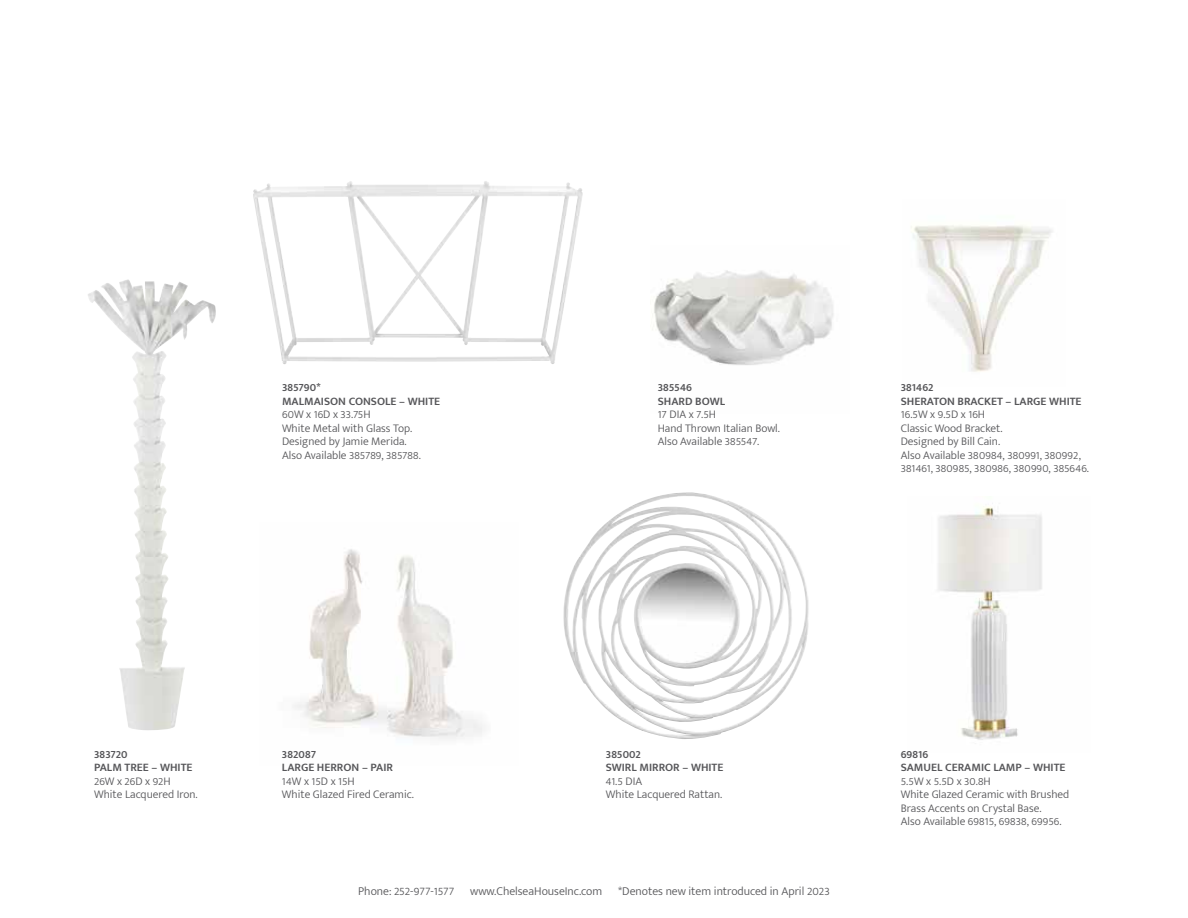
<style>
.page{position:relative;width:1188px;height:918px;background:#fff}
.page>*{position:absolute;margin:0;border:0;box-sizing:border-box;transform-origin:0 0}
.t1{font:300 12px "Mukta Mahee";color:#565659}
.t2{font:300 11.7px/13.5px "Mukta Mahee";color:#565659}
.t3{font:600 11.7px/13.5px "Mukta Mahee";color:#565659}
</style>
<div class="page">
<img style="left:293px;top:549px;width:190px;height:190px">
<img style="left:911px;top:225px;width:142px;height:147px">
<img style="left:253px;top:181px;width:330px;height:183px">
<img style="left:652px;top:270px;width:182px;height:95px">
<img style="left:88px;top:282px;width:58px;height:345px">
<img style="left:563px;top:492px;width:246px;height:247px">
<img style="left:938px;top:506px;width:104px;height:234px">
<p class="t3" style="left:282px;top:380px;width:160px">385790*<br>MALMAISON CONSOLE – WHITE</p>
<p class="t2" style="left:282px;top:407px;width:140px">60W x 16D x 33.75H<br>White Metal with Glass Top.<br>Designed by Jamie Merida.<br>Also Available 385789, 385788.</p>
<p class="t3" style="left:658px;top:380px;width:69px">385546<br>SHARD BOWL</p>
<p class="t2" style="left:658px;top:407px;width:124px">17 DIA x 7.5H<br>Hand Thrown Italian Bowl.<br>Also Available 385547.</p>
<p class="t3" style="left:901px;top:380px;width:182px">381462<br>SHERATON BRACKET – LARGE WHITE</p>
<p class="t2" style="left:901px;top:407px;width:190px">16.5W x 9.5D x 16H<br>Classic Wood Bracket.<br>Designed by Bill Cain.<br>Also Available 380984, 380991, 380992,<br>381461, 380985, 380986, 380990, 385646.</p>
<p class="t3" style="left:94px;top:747px;width:100px">383720<br>PALM TREE – WHITE</p>
<p class="t2" style="left:94px;top:774px;width:105px">26W x 26D x 92H<br>White Lacquered Iron.</p>
<p class="t3" style="left:282px;top:747px;width:113px">382087<br>LARGE HERRON – PAIR</p>
<p class="t2" style="left:282px;top:774px;width:133px">14W x 15D x 15H<br>White Glazed Fired Ceramic.</p>
<p class="t3" style="left:606px;top:747px;width:119px">385002<br>SWIRL MIRROR – WHITE</p>
<p class="t2" style="left:606px;top:774px;width:118px">41.5 DIA<br>White Lacquered Rattan.</p>
<p class="t1" style="left:358px;top:884px;width:98px">Phone: 252-977-1577</p>
<p class="t1" style="left:470px;top:884px;width:134px">www.ChelseaHouseInc.com</p>
<p class="t1" style="left:618px;top:884px;width:213px">*Denotes new item introduced in April 2023</p>
<p class="t3" style="left:901px;top:747px;width:166px">69816<br>SAMUEL CERAMIC LAMP – WHITE</p>
<p class="t2" style="left:901px;top:774px;width:170px">5.5W x 5.5D x 30.8H<br>White Glazed Ceramic with Brushed<br>Brass Accents on Crystal Base.<br>Also Available 69815, 69838, 69956.</p>
</div>
